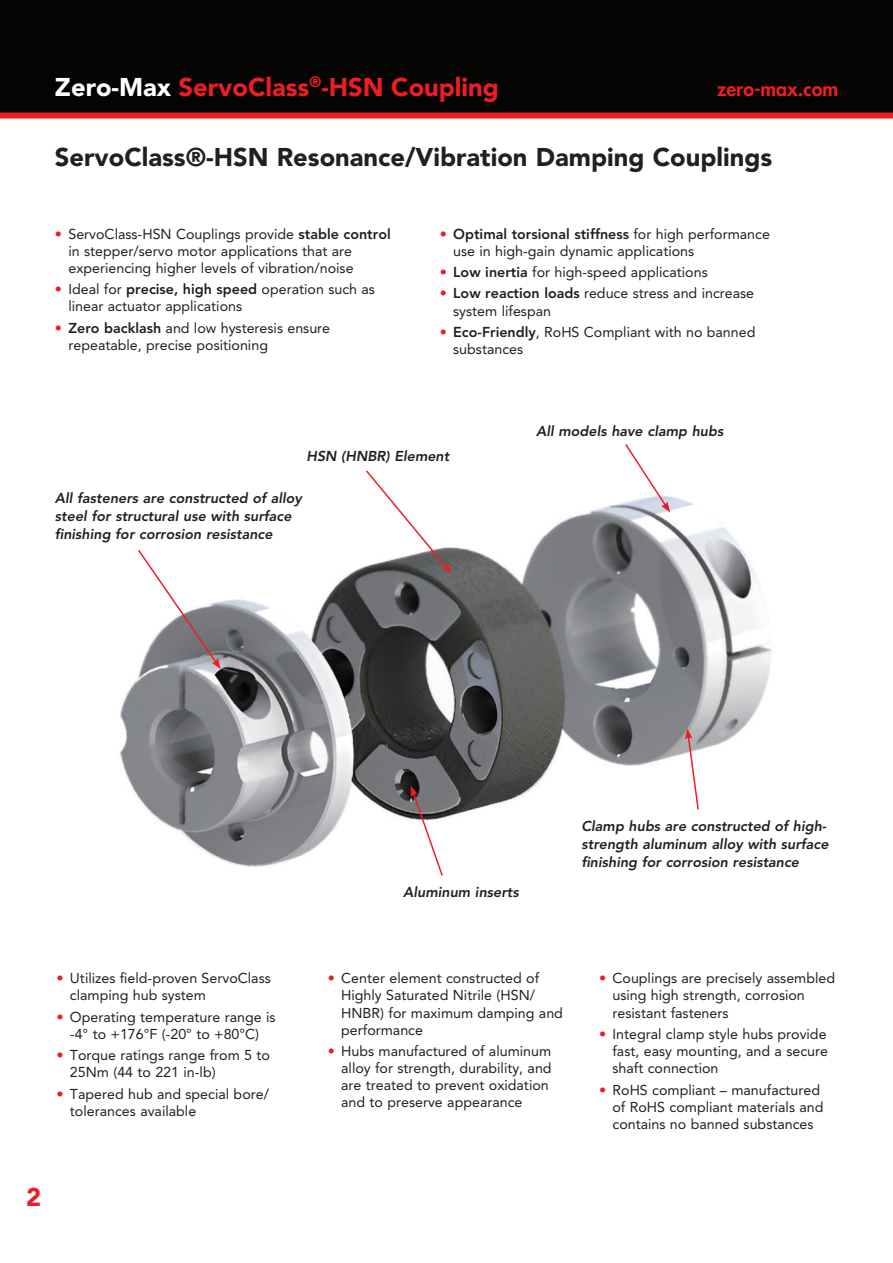
<style>
.page{position:relative;width:893px;height:1263px;background:#fff}
.page>*{position:absolute;margin:0;border:0;box-sizing:border-box;transform-origin:0 0}
.t1{font:900 25.5px "Avenir LT Std";color:#231f20}
.t2{font:900 25.5px "Avenir LT Std";color:#ee1d23}
.t3{font:800 19.5px "Futura Std";color:#ee1d23}
.t4{font:14.25px/17.1px "Avenir LT Std";color:#231f20}
.t5{font:italic 800 14.25px "Avenir LT Std";color:#231f20}
.s1{color:#fff}
.s2{color:#ee1d23}
.s3{font-weight:800}
</style>
<div class="page">
<div style="left:0;top:0;width:893px;height:118px;background:#040503"></div>
<div style="left:0;top:113px;width:893px;height:6px;background:#ee1d23"></div>
<img style="left:120px;top:496px;width:652px;height:371px">
<svg style="left:137px;top:548px;width:84px;height:121px"></svg>
<svg style="left:624px;top:444px;width:46px;height:68px"></svg>
<svg style="left:364px;top:470px;width:88px;height:104px"></svg>
<svg style="left:411px;top:786px;width:33px;height:90px"></svg>
<svg style="left:685px;top:728px;width:15px;height:83px"></svg>
<svg style="left:582px;top:856px;width:9px;height:11px"></svg>
<h1 class="t2" style="left:55px;top:72px;width:445px"><span class="s1">Zero-Max</span> ServoClass<sup>®</sup>-HSN Coupling</h1>
<h2 class="t3" style="left:717px;top:76px;width:122px">zero-max.com</h2>
<h1 class="t1" style="left:55px;top:142px;width:719px">ServoClass®-HSN Resonance/Vibration Damping Couplings</h1>
<p class="t4" style="left:68px;top:225px;width:324px;text-indent:-13px"><span class="s2">•</span> ServoClass-HSN Couplings provide <span class="s3">stable control </span>in stepper/servo motor applications that are experiencing higher levels of vibration/noise</p>
<p class="t4" style="left:68px;top:281px;width:308px;text-indent:-13px"><span class="s2">•</span> Ideal for <span class="s3">precise, high speed</span> operation such as linear actuator applications</p>
<p class="t4" style="left:68px;top:319px;width:263px;text-indent:-13px"><span class="s2">•</span> <span class="s3">Zero backlash</span> and low hysteresis ensure repeatable, precise positioning</p>
<p class="t4" style="left:453px;top:225px;width:318px;text-indent:-13px"><span class="s2">•</span> <span class="s3">Optimal torsional stiffness</span> for high performance use in high-gain dynamic applications</p>
<p class="t4" style="left:440px;top:264px;width:269px"><span class="s2">•</span> <span class="s3">Low inertia</span> for high-speed applications</p>
<p class="t4" style="left:453px;top:285px;width:302px;text-indent:-13px"><span class="s2">•</span> <span class="s3">Low reaction loads</span> reduce stress and increase system lifespan</p>
<p class="t4" style="left:453px;top:324px;width:304px;text-indent:-13px"><span class="s2">•</span> <span class="s3">Eco-Friendly</span>, RoHS Compliant with no banned substances</p>
<p class="t5" style="left:536px;top:422px;width:189px">All models have clamp hubs</p>
<p class="t5" style="left:307px;top:447px;width:144px">HSN (HNBR) Element</p>
<p class="t5" style="left:55px;top:489px;width:249px">All fasteners are constructed of alloy</p>
<p class="t5" style="left:55px;top:507px;width:238px">steel for structural use with surface</p>
<p class="t5" style="left:63px;top:525px;width:211px">nishing for corrosion resistance</p>
<p class="t4" style="left:70px;top:970px;width:202px;text-indent:-13px"><span class="s2">•</span> Utilizes eld-proven ServoClass clamping hub system</p>
<p class="t4" style="left:56px;top:1008px;width:221px;text-align:center"><span class="s2">•</span> Operating temperature range is -4° to +176°F (-20° to +80°C)</p>
<p class="t4" style="left:70px;top:1047px;width:202px;text-indent:-13px"><span class="s2">•</span> Torque ratings range from 5 to<br>25Nm (44 to 221 in-lb)</p>
<p class="t4" style="left:70px;top:1085px;width:201px;text-indent:-13px"><span class="s2">•</span> Tapered hub and special bore/ tolerances available</p>
<h1 class="t2" style="left:26px;top:1181px;width:17px">2</h1>
<p class="t5" style="left:403px;top:884px;width:117px">Aluminum inserts</p>
<p class="t5" style="left:581px;top:818px;width:247px">Clamp hubs are constructed of high-</p>
<p class="t5" style="left:581px;top:836px;width:249px">strength aluminum alloy with surface</p>
<p class="t5" style="left:590px;top:854px;width:211px">nishing for corrosion resistance</p>
<p class="t4" style="left:341px;top:970px;width:223px;text-indent:-13px"><span class="s2">•</span> Center element constructed of<br>Highly Saturated Nitrile (HSN/<br>HNBR) for maximum damping and performance</p>
<p class="t4" style="left:341px;top:1043px;width:212px;text-indent:-13px"><span class="s2">•</span> Hubs manufactured of aluminum alloy for strength, durability, and are treated to prevent oxidation and to preserve appearance</p>
<p class="t4" style="left:612px;top:970px;width:224px;text-indent:-13px"><span class="s2">•</span> Couplings are precisely assembled using high strength, corrosion resistant fasteners</p>
<p class="t4" style="left:612px;top:1025px;width:217px;text-align:justify;text-indent:-13px"><span class="s2">•</span> Integral clamp style hubs provide fast, easy mounting, and a secure shaft connection</p>
<p class="t4" style="left:612px;top:1081px;width:212px;text-indent:-13px"><span class="s2">•</span> RoHS compliant – manufactured of RoHS compliant materials and contains no banned substances</p>
</div>
